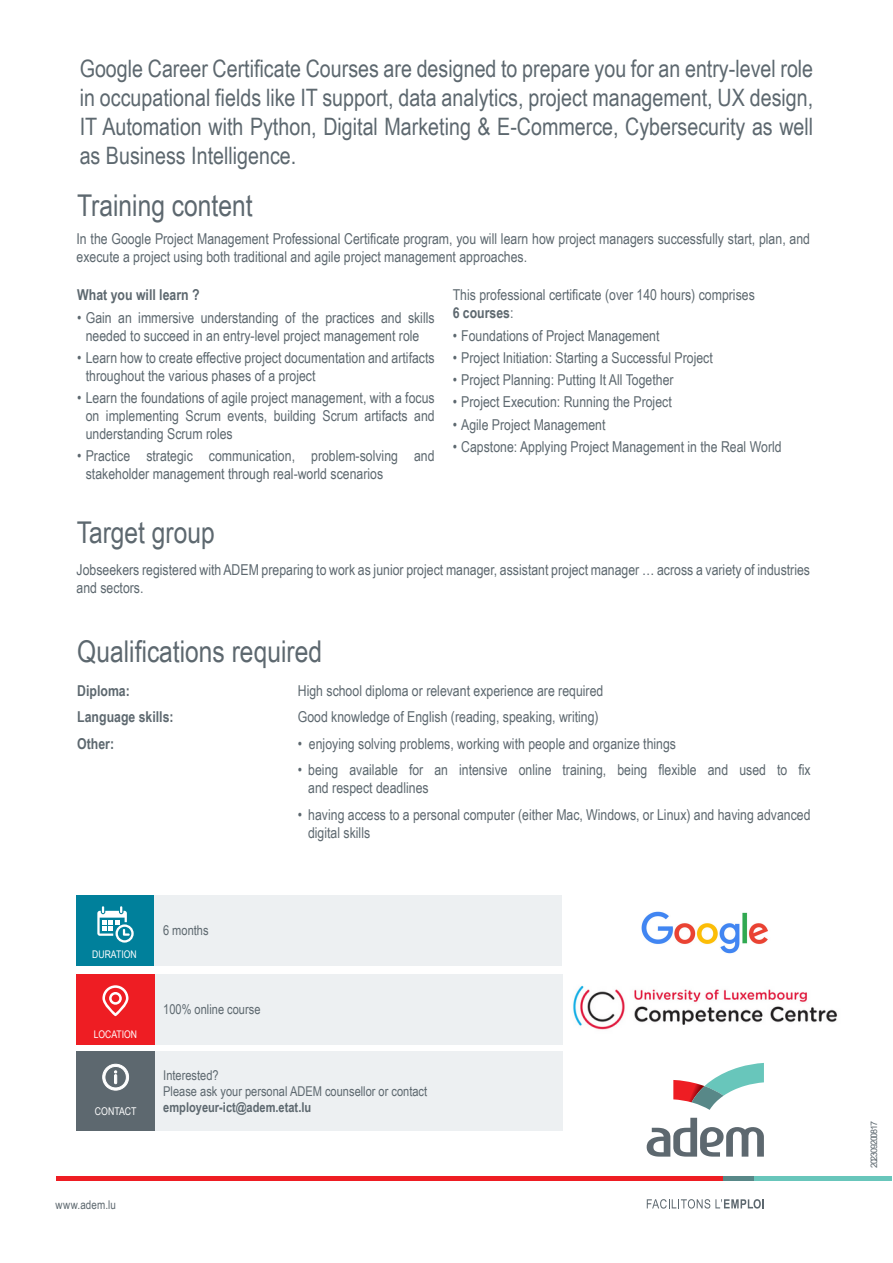
<style>
.page{position:relative;width:893px;height:1263px;background:#fff}
.page>*{position:absolute;margin:0;border:0;box-sizing:border-box;transform-origin:0 0}
.Texte_normal_gris{font:30px "Arial Narrow";color:#5d686f}
.Texte_normal_gris-2{font:24px/28.8px "Arial Narrow";color:#5d686f;text-align:justify}
.Texte_normal_gris-3{font:15px/18px "Arial Narrow";color:#5d686f}
.Texte_normal_gris-4{font:700 15px "Arial Narrow";color:#5d686f}
.Texte_normal_gris-5{font:13.5px "Arial Narrow";color:#5d686f}
.Texte_normal_gris-6{font:700 13.5px "Arial Narrow";color:#5d686f}
.t1{font:12px "Arial Narrow";letter-spacing:.01em;color:#5d686f}
.t2{font:10.65px "Arial Narrow";color:#fff}
.t3{font:10.5px "Arial Narrow";color:#fff}
.Texte_normal_gris-7{font:9px "Arial";letter-spacing:-.13em;color:#5d686f}
.s1{font-weight:700}
</style>
<div class="page">
<hr style="left:56px;top:1177px;width:668px;height:4px;background:#ee1d23">
<hr style="left:734px;top:1177px;width:158px;height:4px;background:#68c6bb">
<hr style="left:723px;top:1177px;width:31px;height:4px;background:#588888">
<div style="left:77px;top:1051px;width:78px;height:80px;background:#5d686f"></div>
<svg style="left:102px;top:1064px;width:27px;height:27px"></svg>
<div style="left:155px;top:1051px;width:407px;height:80px;background:#edf0f2"></div>
<div style="left:76px;top:895px;width:79px;height:70px;background:#00809b"></div>
<svg style="left:116px;top:924px;width:18px;height:18px"></svg>
<div style="left:118px;top:927px;width:13px;height:13px;background:#00809b;border-radius:50%"></div>
<svg style="left:97px;top:906px;width:33px;height:30px"></svg>
<div style="left:155px;top:895px;width:407px;height:70px;background:#edf0f2"></div>
<div style="left:76px;top:974px;width:79px;height:70px;background:#ee1d23"></div>
<svg style="left:102px;top:985px;width:26px;height:31px"></svg>
<div style="left:155px;top:974px;width:407px;height:70px;background:#edf0f2"></div>
<img style="left:641px;top:911px;width:127px;height:43px">
<img style="left:573px;top:985px;width:265px;height:45px">
<svg style="left:647px;top:1118px;width:117px;height:38px"></svg>
<svg style="left:673px;top:1063px;width:91px;height:47px"></svg>
<svg style="left:647px;top:1199px;width:117px;height:9px"></svg>
<p class="Texte_normal_gris-2" style="left:80px;top:54px;width:735px">Google Career Certificate Courses are designed to prepare you for an entry-level role in occupational fields like IT support, data analytics, project management, UX design, IT Automation with Python, Digital Marketing &amp; E-Commerce, Cybersecurity as well as Business Intelligence.</p>
<p class="Texte_normal_gris" style="left:77px;top:183px;width:177px">Training content</p>
<p class="Texte_normal_gris-3" style="left:77px;top:229px;width:735px">In the Google Project Management Professional Certificate program, you will learn how project managers successfully start, plan, and execute a project using both traditional and agile project management approaches.</p>
<p class="Texte_normal_gris-4" style="left:77px;top:284px;width:124px">What you will learn ?</p>
<p class="Texte_normal_gris-3" style="left:77px;top:308px;width:359px;text-align:center">• Gain an immersive understanding of the practices and skills needed to succeed in an entry-level project management role</p>
<p class="Texte_normal_gris-3" style="left:86px;top:348px;width:350px;text-indent:-9px">• Learn how to create effective project documentation and artifacts throughout the various phases of a project</p>
<p class="Texte_normal_gris-3" style="left:86px;top:388px;width:350px;text-align:justify;text-indent:-9px">• Learn the foundations of agile project management, with a focus on implementing Scrum events, building Scrum artifacts and understanding Scrum roles</p>
<p class="Texte_normal_gris-3" style="left:86px;top:447px;width:350px;text-indent:-9px">• Practice strategic communication, problem-solving and stakeholder management through real-world scenarios</p>
<p class="Texte_normal_gris-3" style="left:453px;top:286px;width:304px">This professional certificate (over 140 hours) comprises<br><span class="s1">6 courses</span>:</p>
<p class="Texte_normal_gris-3" style="left:453px;top:326px;width:208px">• Foundations of Project Management</p>
<p class="Texte_normal_gris-3" style="left:453px;top:348px;width:262px">• Project Initiation: Starting a Successful Project</p>
<p class="Texte_normal_gris-3" style="left:453px;top:370px;width:222px">• Project Planning: Putting It All Together</p>
<p class="Texte_normal_gris-3" style="left:453px;top:393px;width:221px">• Project Execution: Running the Project</p>
<p class="Texte_normal_gris-3" style="left:453px;top:415px;width:154px">• Agile Project Management</p>
<p class="Texte_normal_gris-3" style="left:453px;top:437px;width:330px">• Capstone: Applying Project Management in the Real World</p>
<p class="Texte_normal_gris" style="left:77px;top:510px;width:140px">Target group</p>
<p class="Texte_normal_gris-3" style="left:77px;top:560px;width:735px">Jobseekers registered with ADEM preparing to work as junior project manager, assistant project manager … across a variety of industries and sectors.</p>
<p class="Texte_normal_gris" style="left:77px;top:630px;width:246px">Qualifications required</p>
<p class="Texte_normal_gris-4" style="left:77px;top:679px;width:54px">Diploma:</p>
<p class="Texte_normal_gris-3" style="left:298px;top:681px;width:307px">High school diploma or relevant experience are required</p>
<p class="Texte_normal_gris-4" style="left:77px;top:705px;width:98px">Language skills:</p>
<p class="Texte_normal_gris-3" style="left:298px;top:707px;width:302px">Good knowledge of English (reading, speaking, writing)</p>
<p class="Texte_normal_gris-4" style="left:77px;top:732px;width:38px">Other:</p>
<p class="Texte_normal_gris-3" style="left:298px;top:734px;width:380px">• enjoying solving problems, working with people and organize things</p>
<p class="Texte_normal_gris-3" style="left:308px;top:760px;width:504px;text-indent:-11px">• being available for an intensive online training, being flexible and used to fix and respect deadlines</p>
<p class="Texte_normal_gris-3" style="left:308px;top:805px;width:504px;text-indent:-10px">• having access to a personal computer (either Mac, Windows, or Linux) and having advanced digital skills</p>
<p class="t3" style="left:92px;top:947px;width:46px">DURATION</p>
<p class="t3" style="left:94px;top:1026px;width:45px">LOCATION</p>
<p class="t2" style="left:95px;top:1103px;width:43px">CONTACT</p>
<p class="Texte_normal_gris-5" style="left:163px;top:920px;width:47px">6 months</p>
<p class="Texte_normal_gris-5" style="left:163px;top:999px;width:99px">100% online course</p>
<p class="Texte_normal_gris-5" style="left:163px;top:1065px;width:57px">Interested?</p>
<p class="Texte_normal_gris-5" style="left:163px;top:1081px;width:265px">Please ask your personal ADEM counsellor or contact</p>
<p class="Texte_normal_gris-6" style="left:163px;top:1097px;width:149px">employeur-ict@adem.etat.lu</p>
<p class="t1" style="left:56px;top:1196px;width:62px">www.adem.lu</p>
<p class="Texte_normal_gris-7" style="left:868px;top:1168px;width:49px;rotate:-90deg">202309200817</p>
</div>
